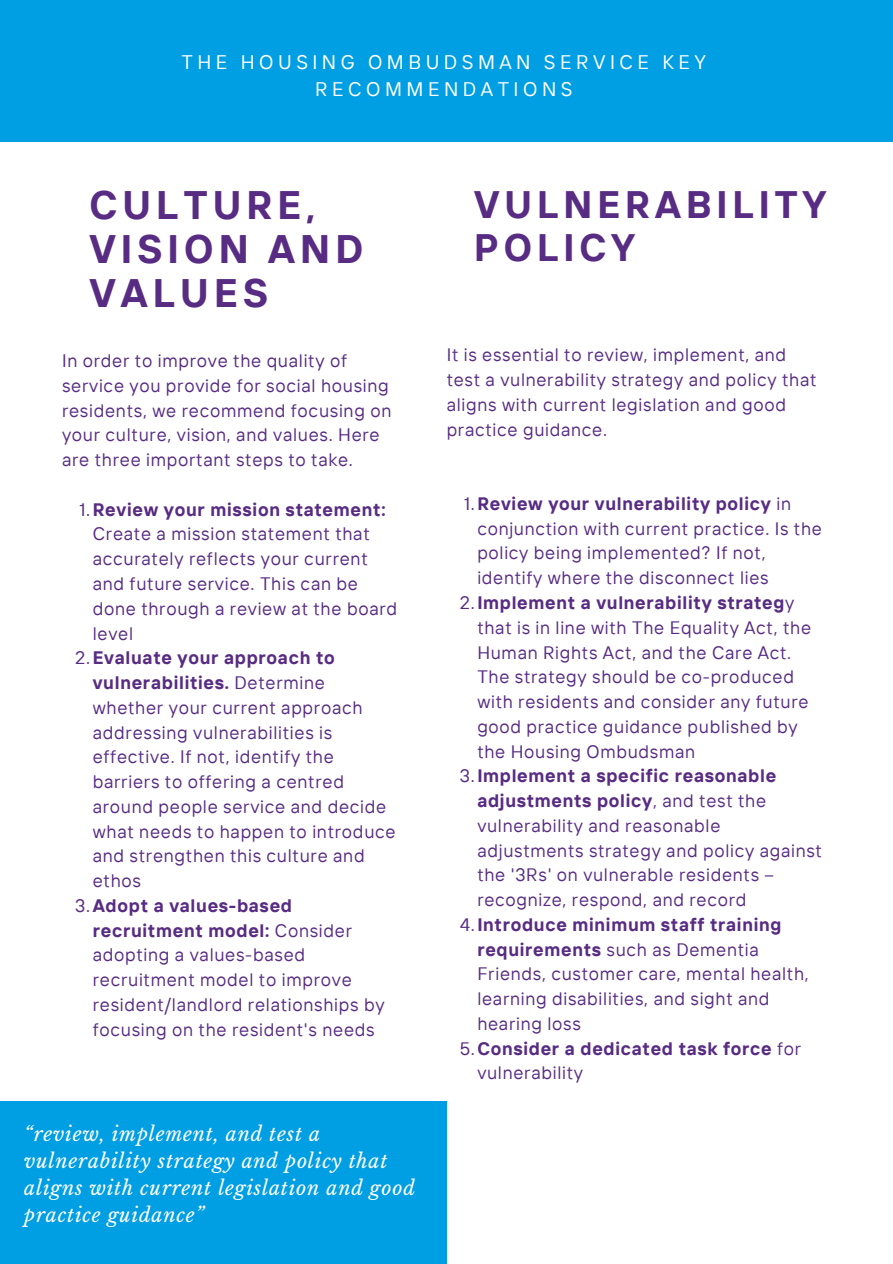
<style>
.page{position:relative;width:893px;height:1264px;background:#fff}
.page>*{position:absolute;margin:0;border:0;box-sizing:border-box;transform-origin:0 0}
.t1{font:700 39.75px/43.8px "TT Interphases";letter-spacing:.13em;color:#582c83}
.t2{font:700 38.25px/42.8px "TT Interphases";letter-spacing:.13em;color:#582c83}
.t3{font:19.65px/27px "TT Interphases";letter-spacing:.23em;color:#fff;text-align:center}
.t4{font:italic 19.5px/27px "Libre Baskerville";letter-spacing:.04em;color:#fff}
.t5{font:18px/24.8px "TT Interphases";letter-spacing:.04em;color:#582c83}
.t6{font:700 18px/24.8px "TT Interphases";letter-spacing:.04em;color:#582c83}
.s1{font-weight:700}
.s2{font-weight:400}
</style>
<div class="page">
<div style="left:0;top:1101px;width:446px;height:162px;background:#009ee3"></div>
<div style="left:0;top:0;width:892px;height:141px;background:#009ee3"></div>
<p class="t3" style="left:181px;top:48px;width:526px">THE HOUSING OMBUDSMAN SERVICE KEY<br>RECOMMENDATIONS</p>
<p class="t1" style="left:89px;top:182px;width:275px">CULTURE,<br>VISION AND<br>VALUES</p>
<p class="t5" style="left:62px;top:348px;width:331px">In order to improve the quality of service you provide for social housing residents, we recommend focusing on your culture, vision, and values. Here are three important steps to take.</p>
<p class="t5" style="left:93px;top:496px;width:306px;text-indent:-13px">1.<span class="s1">Review your mission statement:<br></span>Create a mission statement that accurately reflects your current and future service. This can be done through a review at the board level</p>
<p class="t5" style="left:93px;top:645px;width:304px;text-indent:-17px">2.<span class="s1">Evaluate your approach to vulnerabilities.</span> Determine whether your current approach addressing vulnerabilities is effective. If not, identify the barriers to offering a centred around people service and decide what needs to happen to introduce and strengthen this culture and ethos</p>
<p class="t5" style="left:93px;top:892px;width:293px;text-indent:-17px">3.<span class="s1">Adopt a values-based recruitment model:</span> Consider adopting a values-based recruitment model to improve resident/landlord relationships by focusing on the resident's needs</p>
<p class="t4" style="left:24px;top:1120px;width:392px">“review, implement, and test a vulnerability strategy and policy that aligns with current legislation and good practice guidance”</p>
<p class="t2" style="left:474px;top:182px;width:353px">VULNERABILITY<br>POLICY</p>
<p class="t5" style="left:446px;top:342px;width:371px">It is essential to review, implement, and test a vulnerability strategy and policy that aligns with current legislation and good practice guidance.</p>
<p class="t5" style="left:477px;top:491px;width:346px;text-indent:-13px">1.<span class="s1">Review your vulnerability policy</span> in conjunction with current practice. Is the policy being implemented? If not, identify where the disconnect lies</p>
<p class="t5" style="left:477px;top:590px;width:335px;text-indent:-17px">2.<span class="s1">Implement a vulnerability strateg</span>y that is in line with The Equality Act, the Human Rights Act, and the Care Act.<br>The strategy should be co-produced with residents and consider any future good practice guidance published by the Housing Ombudsman</p>
<p class="t5" style="left:477px;top:763px;width:346px;text-indent:-17px">3.<span class="s1">Implement a specific reasonable adjustments policy</span>, and test the vulnerability and reasonable adjustments strategy and policy against the '3Rs' on vulnerable residents – recognize, respond, and record</p>
<p class="t5" style="left:477px;top:911px;width:333px;text-indent:-17px">4.<span class="s1">Introduce minimum staff training requirements</span> such as Dementia<br>Friends, customer care, mental health, learning disabilities, and sight and hearing loss</p>
<p class="t6" style="left:477px;top:1035px;width:325px;text-indent:-18px"><span class="s2">5.</span>Consider a dedicated task force <span class="s2">for vulnerability</span></p>
</div>
